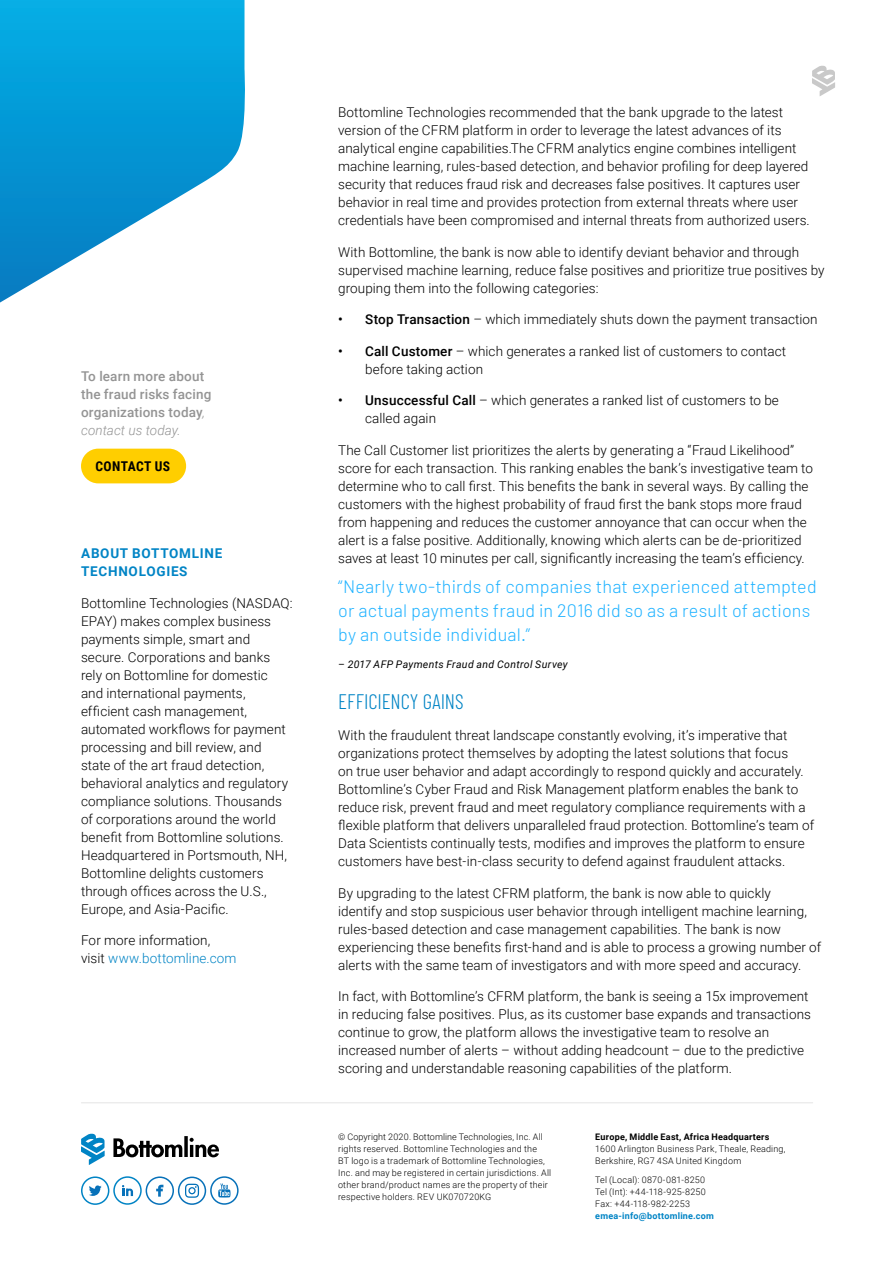
<style>
.page{position:relative;width:893px;height:1263px;background:#fff}
.page>*{position:absolute;margin:0;border:0;box-sizing:border-box;transform-origin:0 0}
.H2__Barlow_Condensed{font:300 21px "Barlow Condensed";color:#0084c5}
.CALLOUT__Barlow_Ligh{font:300 18px/24px "Barlow";letter-spacing:.01em;color:#1eb2ff}
.BODY__Roboto_Light_9{font:300 13.5px/18px "Roboto";letter-spacing:.005em;color:#000}
.CTA__Roboto_Light_It{font:500 13.5px/18px "Roboto";letter-spacing:.01em;color:#949494}
.H3__Roboto_Bold_Caps{font:700 13.5px/18px "Roboto";letter-spacing:.055em;color:#0084c5}
.BUTTON__Roboto_Conde{font:700 13.5px "Roboto Condensed";letter-spacing:.025em;color:#000}
.ATTRIBUTION__Roboto{font:italic 10.5px "Roboto";letter-spacing:.03em;color:#000}
.COPYRIGHT_Micro__Rob{font:300 9px/12px "Roboto";letter-spacing:.02em;color:#000}
.s1{font-weight:300;font-style:italic}
.s2{color:#0084c5}
.s3{font-weight:500}
.s4{font-weight:700}
.s5{font-weight:700;color:#0084c5}
</style>
<div class="page">
<svg style="left:812px;top:65px;width:23px;height:31px"></svg>
<hr style="left:81px;top:1102px;width:732px;height:1px;background:#e4e4e4">
<svg style="left:113px;top:1136px;width:106px;height:21px"></svg>
<svg style="left:81px;top:1133px;width:24px;height:32px"></svg>
<svg style="left:218px;top:1183px;width:13px;height:14px"></svg>
<div style="left:210px;top:1176px;width:29px;height:29px;border:2px solid #0771b9;border-radius:50%"></div>
<svg style="left:156px;top:1185px;width:7px;height:11px"></svg>
<div style="left:146px;top:1176px;width:28px;height:29px;border:2px solid #0771b9;border-radius:50%"></div>
<svg style="left:122px;top:1185px;width:11px;height:11px"></svg>
<div style="left:113px;top:1176px;width:29px;height:29px;border:2px solid #0084c5;border-radius:50%"></div>
<svg style="left:89px;top:1185px;width:13px;height:11px"></svg>
<div style="left:81px;top:1176px;width:28px;height:29px;border:2px solid #0084c5;border-radius:50%"></div>
<svg style="left:185px;top:1184px;width:14px;height:14px"></svg>
<div style="left:178px;top:1176px;width:28px;height:29px;border:2px solid #0771b9;border-radius:50%"></div>
<div style="left:81px;top:449px;width:105px;height:34px;background:#ffce00;border-radius:17px"></div>
<svg style="left:0;top:0;width:245px;height:303px"></svg>
<p class="CTA__Roboto_Light_It" style="left:81px;top:367px;width:132px">To learn more about the fraud risks facing organizations today<span class="s1">, contact us today.</span></p>
<p class="BUTTON__Roboto_Conde" style="left:95px;top:457px;width:76px">CONTACT US</p>
<p class="H3__Roboto_Bold_Caps" style="left:81px;top:544px;width:143px">ABOUT BOTTOMLINE<br>TECHNOLOGIES</p>
<p class="BODY__Roboto_Light_9" style="left:81px;top:593px;width:213px">Bottomline Technologies (NASDAQ:<br>EPAY) makes complex business payments simple, smart and secure. Corporations and banks rely on Bottomline for domestic and international payments, efficient cash management, automated workflows for payment processing and bill review, and state of the art fraud detection, behavioral analytics and regulatory compliance solutions. Thousands of corporations around the world benefit from Bottomline solutions.<br>Headquartered in Portsmouth, NH,<br>Bottomline delights customers through offices across the U.S.,<br>Europe, and Asia-Pacific.</p>
<p class="BODY__Roboto_Light_9" style="left:81px;top:931px;width:157px">For more information, visit <span class="s2">www.bottomline.com</span></p>
<p class="BODY__Roboto_Light_9" style="left:338px;top:103px;width:473px">Bottomline Technologies recommended that the bank upgrade to the latest version of the CFRM platform in order to leverage the latest advances of its analytical engine capabilities.The CFRM analytics engine combines intelligent machine learning, rules-based detection, and behavior profiling for deep layered security that reduces fraud risk and decreases false positives. It captures user behavior in real time and provides protection from external threats where user credentials have been compromised and internal threats from authorized users.</p>
<p class="BODY__Roboto_Light_9" style="left:338px;top:242px;width:488px">With Bottomline, the bank is now able to identify deviant behavior and through supervised machine learning, reduce false positives and prioritize true positives by grouping them into the following categories:</p>
<p class="BODY__Roboto_Light_9" style="left:338px;top:310px;width:481px"><span class="s3">• Stop Transaction</span> – which immediately shuts down the payment transaction</p>
<p class="BODY__Roboto_Light_9" style="left:365px;top:341px;width:423px;text-indent:-27px"><span class="s3">• Call Customer</span> – which generates a ranked list of customers to contact before taking action</p>
<p class="BODY__Roboto_Light_9" style="left:365px;top:391px;width:415px;text-indent:-27px"><span class="s3">• Unsuccessful Call</span> – which generates a ranked list of customers to be called again</p>
<p class="BODY__Roboto_Light_9" style="left:338px;top:440px;width:476px">The Call Customer list prioritizes the alerts by generating a “Fraud Likelihood” score for each transaction. This ranking enables the bank’s investigative team to determine who to call first. This benefits the bank in several ways. By calling the customers with the highest probability of fraud first the bank stops more fraud from happening and reduces the customer annoyance that can occur when the alert is a false positive. Additionally, knowing which alerts can be de-prioritized saves at least 10 minutes per call, significantly increasing the team’s efficiency.</p>
<p class="CALLOUT__Barlow_Ligh" style="left:338px;top:574px;width:480px">“Nearly two-thirds of companies that experienced attempted or actual payments fraud in 2016 did so as a result of actions by an outside individual.”</p>
<p class="ATTRIBUTION__Roboto" style="left:338px;top:657px;width:231px">– 2017 AFP Payments Fraud and Control Survey</p>
<p class="H2__Barlow_Condensed" style="left:338px;top:686px;width:127px">EFFICIENCY GAINS</p>
<p class="BODY__Roboto_Light_9" style="left:338px;top:726px;width:477px">With the fraudulent threat landscape constantly evolving, it’s imperative that organizations protect themselves by adopting the latest solutions that focus<br>on true user behavior and adapt accordingly to respond quickly and accurately.<br>Bottomline’s Cyber Fraud and Risk Management platform enables the bank to reduce risk, prevent fraud and meet regulatory compliance requirements with a flexible platform that delivers unparalleled fraud protection. Bottomline’s team of Data Scientists continually tests, modifies and improves the platform to ensure customers have best-in-class security to defend against fraudulent attacks.</p>
<p class="BODY__Roboto_Light_9" style="left:338px;top:883px;width:484px">By upgrading to the latest CFRM platform, the bank is now able to quickly<br>identify and stop suspicious user behavior through intelligent machine learning, rules-based detection and case management capabilities. The bank is now experiencing these benefits first-hand and is able to process a growing number of alerts with the same team of investigators and with more speed and accuracy.</p>
<p class="BODY__Roboto_Light_9" style="left:338px;top:987px;width:474px">In fact, with Bottomline’s CFRM platform, the bank is seeing a 15x improvement in reducing false positives. Plus, as its customer base expands and transactions continue to grow, the platform allows the investigative team to resolve an increased number of alerts – without adding headcount – due to the predictive scoring and understandable reasoning capabilities of the platform.</p>
<p class="COPYRIGHT_Micro__Rob" style="left:338px;top:1131px;width:214px">© Copyright 2020. Bottomline Technologies, Inc. All rights reserved. Bottomline Technologies and the<br>BT logo is a trademark of Bottomline Technologies, Inc. and may be registered in certain jurisdictions. All other brand/product names are the property of their respective holders. REV UK070720KG</p>
<p class="COPYRIGHT_Micro__Rob" style="left:595px;top:1131px;width:192px"><span class="s4">Europe, Middle East, Africa Headquarters<br></span>1600 Arlington Business Park, Theale, Reading,<br>Berkshire, RG7 4SA United Kingdom</p>
<p class="COPYRIGHT_Micro__Rob" style="left:595px;top:1174px;width:120px">Tel (Local): 0870-081-8250<br>Tel (Int): +44-118-925-8250<br>Fax: +44-118-982-2253 <span class="s5">emea-info@bottomline.com</span></p>
</div>
